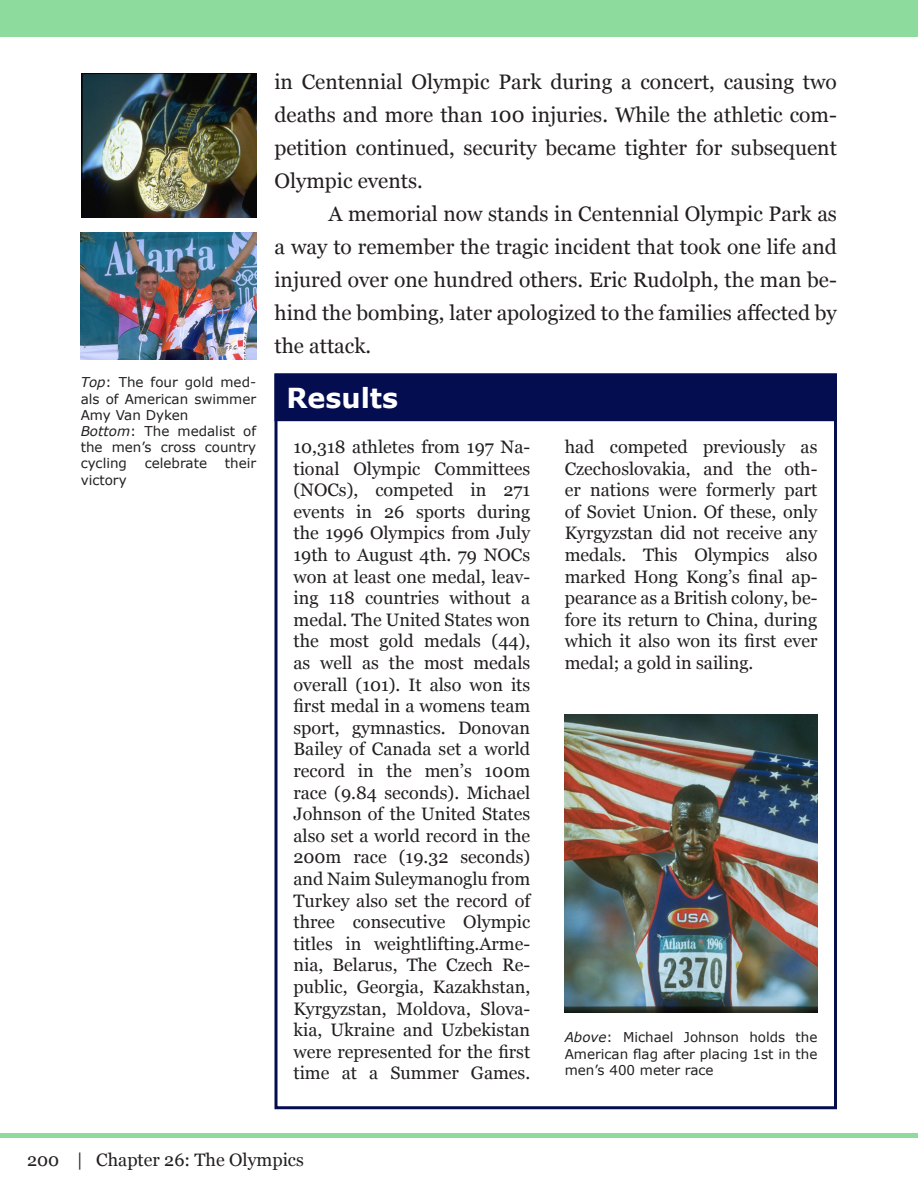
<style>
.page{position:relative;width:918px;height:1188px;background:#fff}
.page>*{position:absolute;margin:0;border:0;box-sizing:border-box;transform-origin:0 0}
.t1{font:700 27.6px "Verdana";color:#fff}
.t2{font:21px/33px "Georgia";color:#231f20;text-align:justify}
.t3{font:18px/21.6px "Georgia";color:#231f20;text-align:justify}
.t4{font:13.5px/16.2px "Verdana";color:#231f20;text-align:justify}
.s1{font-style:italic}
</style>
<div class="page">
<svg style="left:274px;top:373px;width:563px;height:737px"></svg>
<div style="left:274px;top:374px;width:563px;height:47px;background:#030d4f"></div>
<hr style="left:0;top:1134px;width:918px;height:4px;background:#8edc9d">
<div style="left:0;top:0;width:918px;height:37px;background:#8edc9d"></div>
<img style="left:81px;top:74px;width:176px;height:143px">
<img style="left:81px;top:232px;width:175px;height:127px">
<img style="left:565px;top:715px;width:252px;height:297px">
<p class="t4" style="left:81px;top:375px;width:177px"><span class="s1">Top</span>: The four gold med&shy;als of American swimmer Amy Van Dyken</p>
<p class="t4" style="left:81px;top:423px;width:177px"><span class="s1">Bottom</span>: The medalist of the men’s cross country cycling</p>
<p class="t4" style="left:145px;top:456px;width:64px">celebrate</p>
<p class="t4" style="left:225px;top:456px;width:33px">their</p>
<p class="t4" style="left:81px;top:472px;width:47px">victory</p>
<p class="t2" style="left:274px;top:64px;width:564px">in Centennial Olympic Park during a concert, causing two deaths and more than 100 injuries. While the athletic com&shy;petition continued, security became tighter for subsequent Olympic events.</p>
<p class="t2" style="left:274px;top:196px;width:564px;text-indent:54px">A memorial now stands in Centennial Olympic Park as a way to remember the tragic incident that took one life and injured over one hundred others. Eric Rudolph, the man be&shy;hind the bombing, later apologized to the families affected by the attack.</p>
<p class="t1" style="left:286px;top:380px;width:113px">Results</p>
<p class="t3" style="left:293px;top:435px;width:238px">10,318 athletes from 197 Na&shy;tional Olympic Committees (NOCs), competed in 271 events in 26 sports during the 1996 Olympics from July 19th to August 4th. 79 NOCs won at least one medal, leav&shy;ing 118 countries without a medal. The United States won the most gold medals (44), as well as the most medals overall (101). It also won its first medal in a womens team sport, gymnastics. Donovan Bailey of Canada set a world record in the men’s 100m race (9.84 seconds). Michael Johnson of the United States also set a world record in the 200m race (19.32 seconds) and Naim Suleymanoglu from Turkey also set the record of three consecutive Olympic titles in weightlifting.Arme&shy;nia, Belarus, The Czech Re&shy;public, Georgia, Kazakhstan, Kyrgyzstan, Moldova, Slova&shy;kia, Ukraine and Uzbekistan were represented for the first time at a Summer Games.</p>
<p class="t3" style="left:565px;top:435px;width:254px">had competed previously as Czechoslovakia, and the oth&shy;er nations were formerly part of Soviet Union. Of these, only Kyrgyzstan did not receive any medals. This Olympics also marked Hong Kong’s final ap&shy;pearance as a British colony, be&shy;fore its return to China, during which it also won its first ever medal; a gold in sailing.</p>
<p class="t4" style="left:565px;top:1030px;width:254px"><span class="s1">Above</span>: Michael Johnson holds the American flag after placing 1st in the men’s 400 meter race</p>
<p class="t3" style="left:27px;top:1148px;width:278px">200 | Chapter 26: The Olympics</p>
</div>
